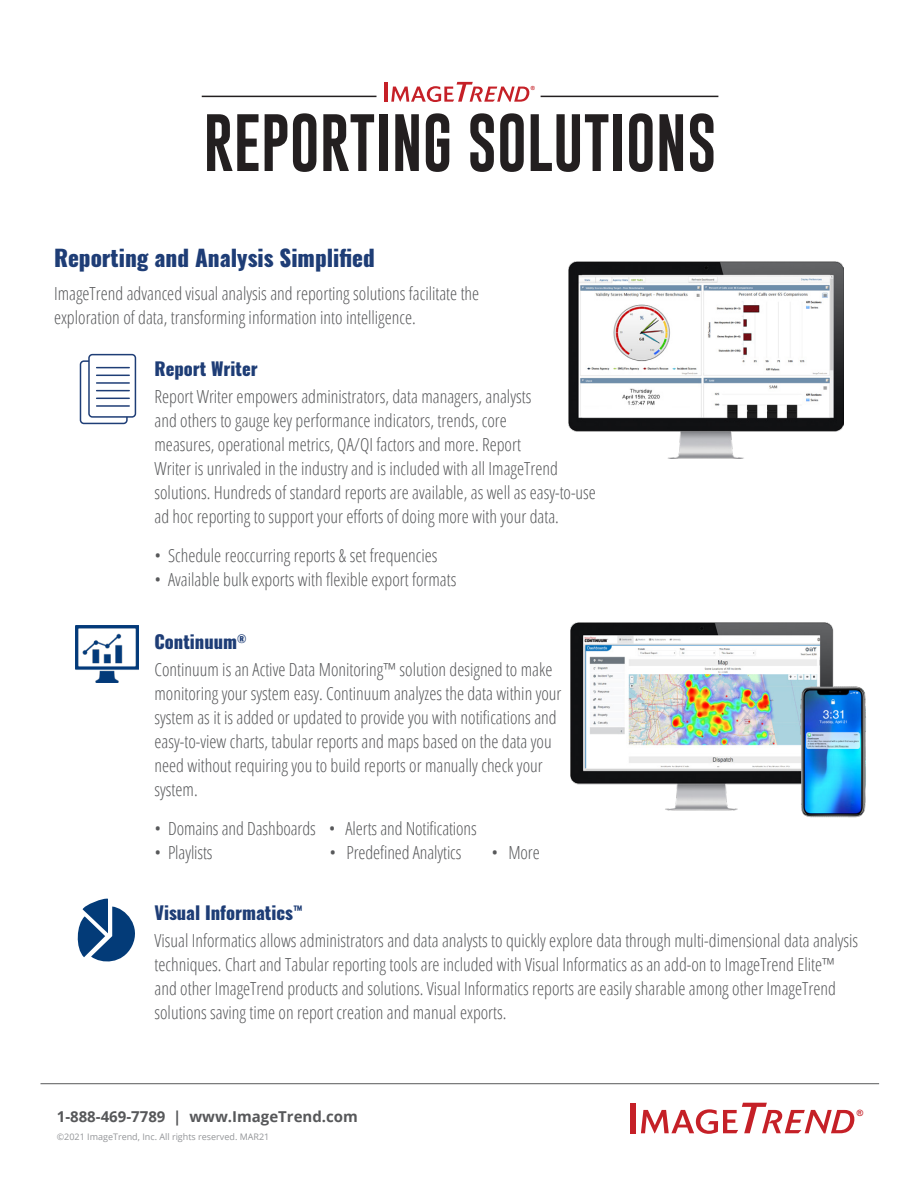
<style>
.page{position:relative;width:918px;height:1188px;background:#fff}
.page>*{position:absolute;margin:0;border:0;box-sizing:border-box;transform-origin:0 0}
.t1{font:59.25px "Gobold";color:#231f20}
.t2{font:800 22.5px "Oswald";color:#1e3d76}
.Body_Copy{font:300 condensed 18px/24px "Open Sans";color:#57585a}
.Body_Copy-2{font:800 18px "Oswald";color:#1e3d76}
.t3{font:700 15px "Open Sans";color:#57585a}
.t4{font:9px "Open Sans";color:#939598}
.t5{font:700 8.7px "Arial";color:#c52027}
.t6{font:700 5.7px "Arial";color:#c52027}
</style>
<div class="page">
<div style="left:630px;top:1103px;width:6px;height:30px;background:#c52027"></div>
<svg style="left:641px;top:1103px;width:213px;height:31px"></svg>
<hr style="left:40px;top:1083px;width:839px;height:1px;background:#57585a">
<hr style="left:384px;top:82px;width:4px;height:20px;background:#c52027">
<svg style="left:391px;top:82px;width:138px;height:20px"></svg>
<hr style="left:202px;top:96px;width:174px;height:1px;background:#231f20">
<hr style="left:541px;top:96px;width:177px;height:1px;background:#231f20">
<img style="left:75px;top:626px;width:63px;height:56px">
<div style="left:80px;top:360px;width:48px;height:64px;border:2px solid #1e3d76;border-radius:3px"></div>
<div style="left:89px;top:355px;width:46px;height:62px;background:#fff;border-radius:3px"></div>
<div style="left:88px;top:354px;width:48px;height:64px;border:2px solid #1e3d76;border-radius:3px"></div>
<hr style="left:97px;top:367px;width:32px;height:1px;background:#1e3d76">
<hr style="left:97px;top:375px;width:32px;height:1px;background:#1e3d76">
<hr style="left:97px;top:382px;width:32px;height:2px;background:#1e3d76">
<hr style="left:97px;top:390px;width:32px;height:1px;background:#1e3d76">
<hr style="left:97px;top:398px;width:32px;height:1px;background:#1e3d76">
<hr style="left:97px;top:405px;width:32px;height:2px;background:#1e3d76">
<svg style="left:77px;top:898px;width:58px;height:64px"></svg>
<img style="left:568px;top:262px;width:275px;height:196px">
<img style="left:571px;top:622px;width:295px;height:196px">
<p class="t6" style="left:531px;top:84px;width:6px">®</p>
<p class="t1" style="left:203px;top:105px;width:515px">REPORTING SOLUTIONS</p>
<p class="t2" style="left:54px;top:242px;width:322px">Reporting and Analysis Simplified</p>
<p class="Body_Copy" style="left:54px;top:281px;width:427px">ImageTrend advanced visual analysis and reporting solutions facilitate the exploration of data, transforming information into intelligence.</p>
<p class="Body_Copy-2" style="left:154px;top:356px;width:105px">Report Writer</p>
<p class="Body_Copy" style="left:154px;top:384px;width:443px">Report Writer empowers administrators, data managers, analysts<br>and others to gauge key performance indicators, trends, core<br>measures, operational metrics, QA/QI factors and more. Report<br>Writer is unrivaled in the industry and is included with all ImageTrend solutions. Hundreds of standard reports are available, as well as easy-to-use</p>
<p class="Body_Copy" style="left:154px;top:504px;width:406px">ad hoc reporting to support your efforts of doing more with your data.</p>
<p class="Body_Copy" style="left:154px;top:543px;width:285px">• Schedule reoccurring reports &amp; set frequencies</p>
<p class="Body_Copy" style="left:154px;top:567px;width:303px">• Available bulk exports with flexible export formats</p>
<p class="Body_Copy-2" style="left:154px;top:629px;width:94px">Continuum<sup>®</sup></p>
<p class="Body_Copy" style="left:154px;top:657px;width:408px">Continuum is an Active Data Monitoring™ solution designed to make monitoring your system easy. Continuum analyzes the data within your system as it is added or updated to provide you with notifications and easy-to-view charts, tabular reports and maps based on the data you need without requiring you to build reports or manually check your system.</p>
<p class="Body_Copy" style="left:154px;top:816px;width:324px">• Domains and Dashboards • Alerts and Notifications</p>
<p class="Body_Copy" style="left:154px;top:840px;width:60px">• Playlists</p>
<p class="Body_Copy" style="left:330px;top:840px;width:133px">• Predefined Analytics</p>
<p class="Body_Copy" style="left:492px;top:840px;width:50px">• More</p>
<p class="Body_Copy-2" style="left:154px;top:900px;width:150px">Visual Informatics<sup>™</sup></p>
<p class="Body_Copy" style="left:154px;top:928px;width:705px">Visual Informatics allows administrators and data analysts to quickly explore data through multi-dimensional data analysis techniques. Chart and Tabular reporting tools are included with Visual Informatics as an add-on to ImageTrend Elite™ and other ImageTrend products and solutions. Visual Informatics reports are easily sharable among other ImageTrend solutions saving time on report creation and manual exports.</p>
<p class="t3" style="left:57px;top:1106px;width:303px">1-888-469-7789 | www.ImageTrend.com</p>
<p class="t4" style="left:57px;top:1131px;width:214px">©2021 ImageTrend, Inc. All rights reserved. MAR21</p>
<p class="t5" style="left:857px;top:1107px;width:8px">®</p>
</div>
